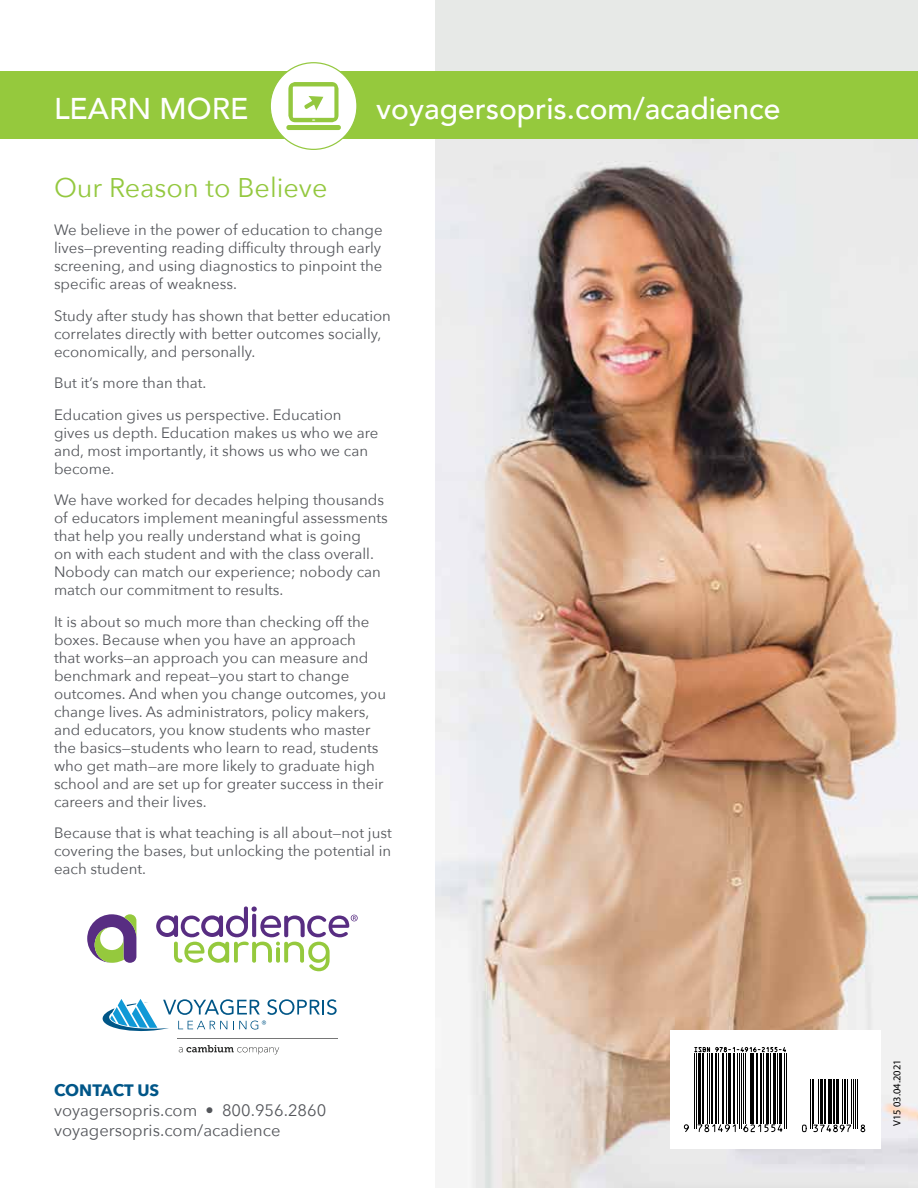
<style>
.page{position:relative;width:918px;height:1188px;background:#fff}
.page>*{position:absolute;margin:0;border:0;box-sizing:border-box;transform-origin:0 0}
.t1{font:500 30px "Avenir";color:#fff}
.t2{font:27px "Avenir Next";color:#94c83f}
.t3{font:16.5px/19.8px "Avenir Next";color:#54565b}
.t4{font:700 16.5px "Avenir Next";letter-spacing:-.005em;color:#005688}
.t5{font:15px/18px "Avenir Next";color:#54565b}
.t6{font:10.5px "Myriad Pro";color:#000}
</style>
<div class="page">
<div style="left:435px;top:0;width:483px;height:1188px;background:#e7e9e7"></div>
<img style="left:435px;top:161px;width:483px;height:1027px">
<div style="left:670px;top:1030px;width:211px;height:119px;background:#fff"></div>
<div style="left:0;top:71px;width:918px;height:68px;background:#95c93d"></div>
<div style="left:270px;top:63px;width:87px;height:86px;background:#fff;border-radius:50%"></div>
<div style="left:286px;top:125px;width:55px;height:5px;background:#94c83f;border-radius:2px"></div>
<svg style="left:288px;top:82px;width:51px;height:40px"></svg>
<svg style="left:87px;top:914px;width:49px;height:49px"></svg>
<svg style="left:156px;top:906px;width:202px;height:65px"></svg>
<hr style="left:694px;top:1053px;width:1px;height:75px;background:#000">
<hr style="left:696px;top:1053px;width:1px;height:75px;background:#000">
<hr style="left:698px;top:1053px;width:3px;height:70px;background:#000">
<hr style="left:702px;top:1053px;width:2px;height:70px;background:#000">
<hr style="left:707px;top:1053px;width:1px;height:70px;background:#000">
<hr style="left:709px;top:1053px;width:1px;height:70px;background:#000">
<hr style="left:711px;top:1053px;width:2px;height:70px;background:#000">
<hr style="left:715px;top:1053px;width:2px;height:70px;background:#000">
<hr style="left:718px;top:1053px;width:1px;height:70px;background:#000">
<hr style="left:722px;top:1053px;width:2px;height:70px;background:#000">
<hr style="left:726px;top:1053px;width:1px;height:70px;background:#000">
<hr style="left:728px;top:1053px;width:3px;height:70px;background:#000">
<hr style="left:733px;top:1053px;width:2px;height:70px;background:#000">
<hr style="left:737px;top:1053px;width:1px;height:70px;background:#000">
<hr style="left:739px;top:1053px;width:1px;height:75px;background:#000">
<hr style="left:741px;top:1053px;width:1px;height:75px;background:#000">
<hr style="left:743px;top:1053px;width:1px;height:70px;background:#000">
<hr style="left:745px;top:1053px;width:1px;height:70px;background:#000">
<hr style="left:750px;top:1053px;width:1px;height:70px;background:#000">
<hr style="left:752px;top:1053px;width:2px;height:70px;background:#000">
<hr style="left:756px;top:1053px;width:2px;height:70px;background:#000">
<hr style="left:760px;top:1053px;width:2px;height:70px;background:#000">
<hr style="left:763px;top:1053px;width:1px;height:70px;background:#000">
<hr style="left:766px;top:1053px;width:3px;height:70px;background:#000">
<hr style="left:770px;top:1053px;width:1px;height:70px;background:#000">
<hr style="left:773px;top:1053px;width:3px;height:70px;background:#000">
<hr style="left:777px;top:1053px;width:1px;height:70px;background:#000">
<hr style="left:779px;top:1053px;width:3px;height:70px;background:#000">
<hr style="left:784px;top:1053px;width:1px;height:75px;background:#000">
<hr style="left:786px;top:1053px;width:1px;height:75px;background:#000">
<svg style="left:684px;top:1124px;width:99px;height:9px"></svg>
<svg style="left:694px;top:1047px;width:92px;height:5px"></svg>
<hr style="left:810px;top:1079px;width:1px;height:50px;background:#000">
<hr style="left:812px;top:1079px;width:1px;height:50px;background:#000">
<hr style="left:813px;top:1079px;width:1px;height:45px;background:#000">
<hr style="left:818px;top:1079px;width:1px;height:45px;background:#000">
<hr style="left:820px;top:1079px;width:3px;height:45px;background:#000">
<hr style="left:824px;top:1079px;width:2px;height:45px;background:#000">
<hr style="left:828px;top:1079px;width:2px;height:45px;background:#000">
<hr style="left:831px;top:1079px;width:1px;height:45px;background:#000">
<hr style="left:833px;top:1079px;width:2px;height:45px;background:#000">
<hr style="left:836px;top:1079px;width:3px;height:45px;background:#000">
<hr style="left:842px;top:1079px;width:1px;height:45px;background:#000">
<hr style="left:844px;top:1079px;width:2px;height:45px;background:#000">
<hr style="left:847px;top:1079px;width:1px;height:45px;background:#000">
<hr style="left:851px;top:1079px;width:1px;height:45px;background:#000">
<hr style="left:853px;top:1079px;width:1px;height:50px;background:#000">
<hr style="left:855px;top:1079px;width:1px;height:50px;background:#000">
<hr style="left:857px;top:1079px;width:1px;height:50px;background:#000">
<svg style="left:802px;top:1124px;width:64px;height:9px"></svg>
<svg style="left:103px;top:999px;width:234px;height:33px"></svg>
<svg style="left:179px;top:1045px;width:100px;height:9px"></svg>
<hr style="left:177px;top:1039px;width:161px;height:1px;background:#767676">
<h1 class="t1" style="left:54px;top:82px;width:196px">LEARN MORE</h1>
<h1 class="t1" style="left:376px;top:82px;width:406px">voyagersopris.com/acadience</h1>
<h2 class="t2" style="left:54px;top:165px;width:275px">Our Reason to Believe</h2>
<p class="t5" style="left:54px;top:220px;width:330px;text-align:justify">We believe in the power of education to change lives—preventing reading difficulty through early screening, and using diagnostics to pinpoint the specific areas of weakness.</p>
<p class="t5" style="left:54px;top:306px;width:339px">Study after study has shown that better education correlates directly with better outcomes socially, economically, and personally.</p>
<p class="t5" style="left:54px;top:367px;width:289px;line-height:31.5px">But it’s more than that.<br>Education gives us perspective. Education</p>
<p class="t5" style="left:54px;top:423px;width:326px">gives us depth. Education makes us who we are and, most importantly, it shows us who we can become.</p>
<p class="t5" style="left:54px;top:490px;width:335px">We have worked for decades helping thousands of educators implement meaningful assessments that help you really understand what is going<br>on with each student and with the class overall.<br>Nobody can match our experience; nobody can match our commitment to results.</p>
<p class="t5" style="left:54px;top:612px;width:334px">It is about so much more than checking off the boxes. Because when you have an approach<br>that works—an approach you can measure and benchmark and repeat—you start to change outcomes. And when you change outcomes, you change lives. As administrators, policy makers, and educators, you know students who master the basics—students who learn to read, students who get math—are more likely to graduate high school and are set up for greater success in their careers and their lives.</p>
<p class="t5" style="left:54px;top:823px;width:339px;text-align:justify">Because that is what teaching is all about—not just covering the bases, but unlocking the potential in each student.</p>
<p class="t4" style="left:54px;top:1076px;width:107px">CONTACT US</p>
<p class="t3" style="left:54px;top:1099px;width:274px">voyagersopris.com • 800.956.2860 voyagersopris.com/acadience</p>
<p class="t6" style="left:890px;top:1126px;width:68px;rotate:-90deg">V15 03.04.2021</p>
</div>
